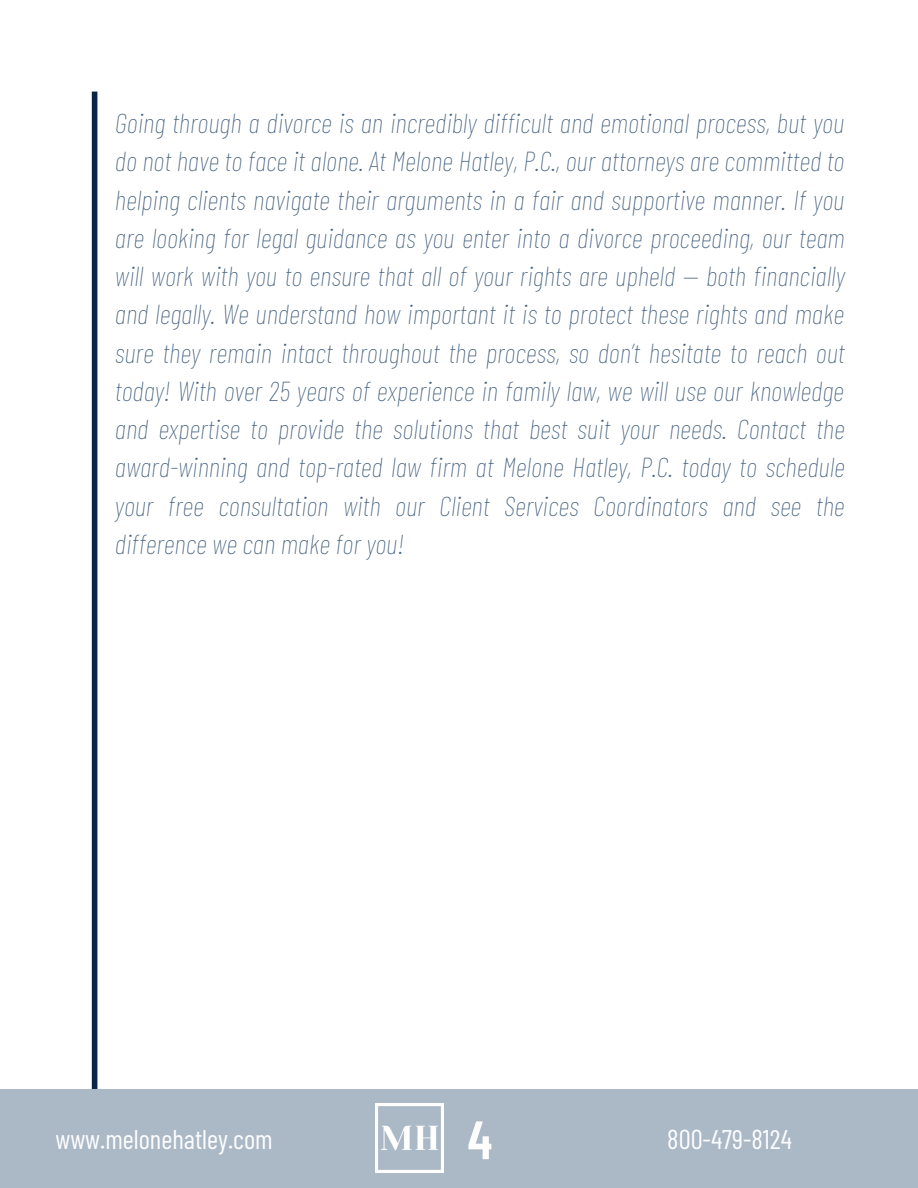
<style>
.page{position:relative;width:918px;height:1188px;background:#fff}
.page>*{position:absolute;margin:0;border:0;box-sizing:border-box;transform-origin:0 0}
.t1{font:600 54px "Barlow Condensed";color:#fdfdfe}
.t2{font:italic 100 28.05px/38.2px "Barlow Condensed";color:#486380;text-align:justify}
.t3{font:27px "Barlow Condensed";color:#fdfdfe}
</style>
<div class="page">
<div style="left:92px;top:92px;width:5px;height:1004px;background:#0a2445"></div>
<div style="left:0;top:1089px;width:918px;height:99px;background:#abb8c6"></div>
<img style="left:375px;top:1104px;width:69px;height:69px">
<p class="t2" style="left:115px;top:103px;width:731px">Going through a divorce is an incredibly difficult and emotional process, but you do not have to face it alone. At Melone Hatley, P.C., our attorneys are committed to helping clients navigate their arguments in a fair and supportive manner. If you are looking for legal guidance as you enter into a divorce proceeding, our team will work with you to ensure that all of your rights are upheld — both financially and legally. We understand how important it is to protect these rights and make sure they remain intact throughout the process, so don’t hesitate to reach out today! With over 25 years of experience in family law, we will use our knowledge and expertise to provide the solutions that best suit your needs. Contact the award-winning and top-rated law firm at Melone Hatley, P.C. today to schedule your free consultation with our Client Services Coordinators and see the difference we can make for you!</p>
<p class="t3" style="left:55px;top:1122px;width:219px">www.melonehatley.com</p>
<p class="t1" style="left:467px;top:1105px;width:26px">4</p>
<p class="t3" style="left:667px;top:1122px;width:126px">800-479-8124</p>
</div>
